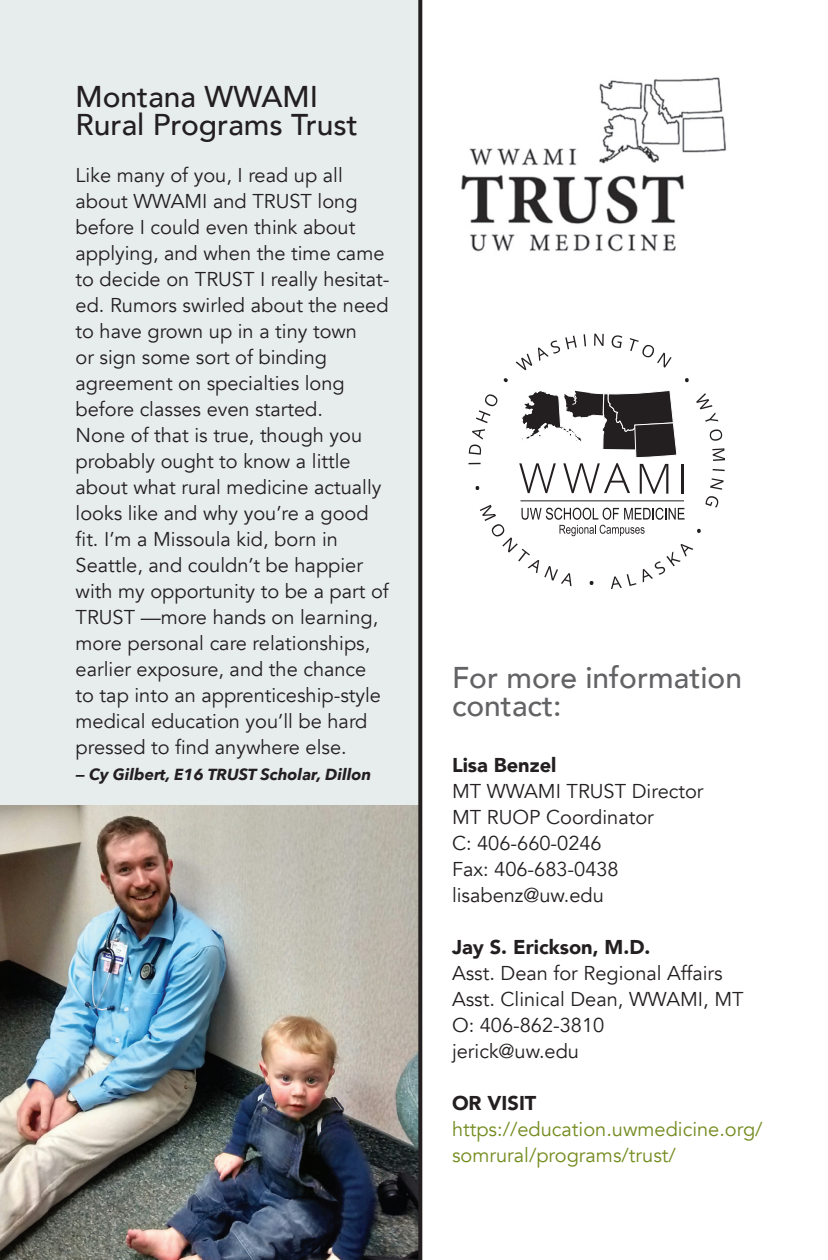
<style>
.page{position:relative;width:828px;height:1260px;background:#fff}
.page>*{position:absolute;margin:0;border:0;box-sizing:border-box;transform-origin:0 0}
.t1{font:500 30px/28px "Avenir";color:#231f20}
.t2{font:500 30px/28px "Avenir";color:#636366}
.t3{font:20px/26px "Avenir";color:#231f20}
.t4{font:20px/26px "Avenir";color:#738c1f}
.t5{font:900 20px "Avenir";color:#231f20}
.t6{font:italic 700 16px "Avenir Next";color:#231f20}
</style>
<div class="page">
<img style="left:461px;top:77px;width:266px;height:175px">
<svg style="left:504px;top:378px;width:4px;height:4px"></svg>
<svg style="left:516px;top:354px;width:16px;height:16px"></svg>
<svg style="left:538px;top:336px;width:39px;height:25px"></svg>
<svg style="left:584px;top:334px;width:2px;height:12px"></svg>
<svg style="left:594px;top:334px;width:10px;height:12px"></svg>
<svg style="left:611px;top:335px;width:11px;height:13px"></svg>
<svg style="left:630px;top:338px;width:42px;height:30px"></svg>
<svg style="left:685px;top:378px;width:4px;height:4px"></svg>
<svg style="left:469px;top:390px;width:256px;height:199px"></svg>
<div style="left:1px;top:0;width:418px;height:1259px;background:#e7eded"></div>
<img style="left:0;top:806px;width:418px;height:454px">
<svg style="left:418px;top:0;width:4px;height:1260px;background:#2f2c2d"></svg>
<h1 class="t1" style="left:76px;top:81px;width:284px">Montana WWAMI<br>Rural Programs Trust</h1>
<p class="t3" style="left:76px;top:163px;width:315px">Like many of you, I read up all about WWAMI and TRUST long before I could even think about applying, and when the time came to decide on TRUST I really hesitat&shy;ed. Rumors swirled about the need to have grown up in a tiny town<br>or sign some sort of binding agreement on specialties long before classes even started.<br>None of that is true, though you probably ought to know a little about what rural medicine actually looks like and why you’re a good fit. I’m a Missoula kid, born in<br>Seattle, and couldn’t be happier with my opportunity to be a part of<br>TRUST —more hands on learning, more personal care relationships, earlier exposure, and the chance to tap into an apprenticeship-style medical education you’ll be hard pressed to find anywhere else.</p>
<p class="t6" style="left:76px;top:761px;width:297px">— Cy Gilbert, E16 TRUST Scholar, Dillon</p>
<h1 class="t2" style="left:452px;top:662px;width:292px">For more information contact:</h1>
<p class="t5" style="left:452px;top:747px;width:106px">Lisa Benzel</p>
<p class="t3" style="left:452px;top:778px;width:253px">MT WWAMI TRUST Director<br>MT RUOP Coordinator<br>C: 406-660-0246<br>Fax: 406-683-0438 lisabenz@uw.edu</p>
<p class="t5" style="left:452px;top:929px;width:200px">Jay S. Erickson, M.D.</p>
<p class="t3" style="left:452px;top:960px;width:293px">Asst. Dean for Regional Affairs<br>Asst. Clinical Dean, WWAMI, MT<br>O: 406-862-3810<br>jerick@uw.edu</p>
<p class="t5" style="left:452px;top:1085px;width:86px">OR VISIT</p>
<p class="t4" style="left:452px;top:1116px;width:312px">https://education.uwmedicine.org/ somrural/programs/trust/</p>
</div>
